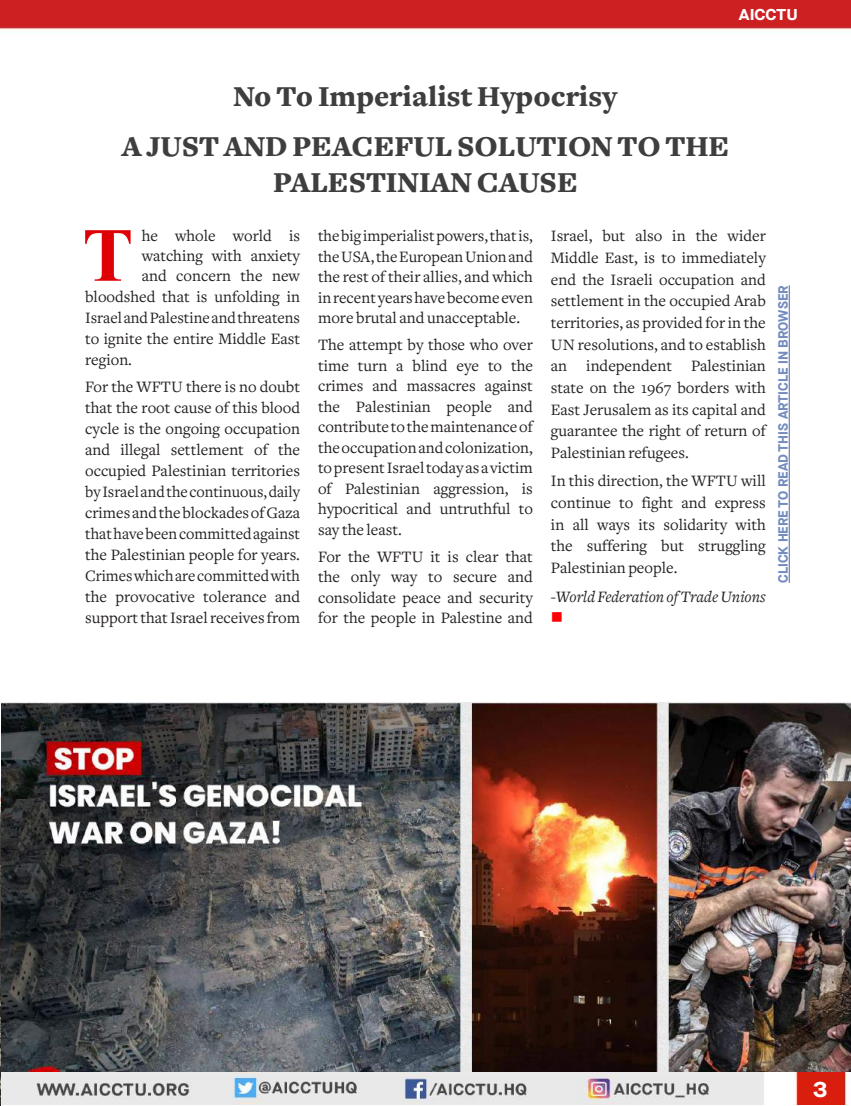
<style>
.page{position:relative;width:851px;height:1106px;background:#fff}
.page>*{position:absolute;margin:0;border:0;box-sizing:border-box;transform-origin:0 0}
.t1{font:700 76.35px "Times New Roman";color:#df0007}
.t2{font:900 30px/49.5px "Freight Text";color:#3e3e3f;text-align:center}
.t3{font:700 22.35px "Maison Neue";color:#fff;scale:1.09 1}
.t4{font:16.5px/20.4px "Freight Text";color:#231f20;text-align:justify}
.t5{font:italic 16.5px "Freight Text";color:#231f20}
.t6{font:16.5px "Wingdings";color:#f00}
.t7{font:700 15.75px "Maison Neue";color:#fff;scale:1.09 1}
.t8{font:700 13.5px "Maison Neue";color:#738cbd}
</style>
<div class="page">
<img style="left:0;top:0;width:850px;height:1104px">
<img style="left:1px;top:702px;width:849px;height:369px">
<hr style="left:788px;top:285px;width:1px;height:298px;background:#738cbd">
<img style="left:0;top:780px;width:1px;height:326px">
<p class="t7" style="left:738px;top:3px;width:56px">AICCTU</p>
<h2 class="t2" style="left:122px;top:72px;width:609px">No To Imperialist Hypocrisy<br>A JUST AND PEACEFUL SOLUTION TO THE</h2>
<h2 class="t2" style="left:273px;top:158px;width:306px">PALESTINIAN CAUSE</h2>
<h1 class="t1" style="left:82px;top:202px;width:52px">T</h1>
<p class="t4" style="left:142px;top:226px;width:160px">he whole world is</p>
<p class="t4" style="left:142px;top:246px;width:160px">watching with anxiety</p>
<p class="t4" style="left:142px;top:265px;width:160px">and concern the new</p>
<p class="t4" style="left:85px;top:286px;width:216px">bloodshed that is unfolding in</p>
<p class="t4" style="left:85px;top:307px;width:216px">Israel and Palestine and threatens</p>
<p class="t4" style="left:85px;top:328px;width:216px">to ignite the entire Middle East</p>
<p class="t4" style="left:85px;top:349px;width:48px">region.</p>
<p class="t4" style="left:85px;top:377px;width:216px;line-height:21px">For the WFTU there is no doubt that the root cause of this blood cycle is the ongoing occupation and illegal settlement of the occupied Palestinian territories by Israel and the continuous, daily crimes and the blockades of Gaza that have been committed against the Palestinian people for years.<br>Crimes which are committed with the provocative tolerance and support that Israel receives from</p>
<p class="t4" style="left:318px;top:226px;width:216px">the big imperialist powers, that is, the USA, the European Union and the rest of their allies, and which in recent years have become even more brutal and unacceptable.</p>
<p class="t4" style="left:318px;top:335px;width:216px">The attempt by those who over time turn a blind eye to the crimes and massacres against the Palestinian people and contribute to the maintenance of the occupation and colonization, to present Israel today as a victim of Palestinian aggression, is hypocritical and untruthful to say the least.</p>
<p class="t4" style="left:318px;top:546px;width:216px">For the WFTU it is clear that the only way to secure and consolidate peace and security for the people in Palestine and</p>
<p class="t4" style="left:551px;top:225px;width:216px;line-height:21.8px">Israel, but also in the wider Middle East, is to immediately end the Israeli occupation and settlement in the occupied Arab territories, as provided for in the UN resolutions, and to establish an independent Palestinian state on the 1967 borders with East Jerusalem as its capital and guarantee the right of return of Palestinian refugees.</p>
<p class="t4" style="left:551px;top:470px;width:216px;line-height:21.8px">In this direction, the WFTU will continue to fight and express in all ways its solidarity with the suffering but struggling Palestinian people.</p>
<p class="t5" style="left:551px;top:587px;width:216px">-World Federation of Trade Unions</p>
<p class="t6" style="left:551px;top:608px;width:14px">■</p>
<p class="t8" style="left:773px;top:583px;width:299px;rotate:-90deg">CLICK HERE TO READ THIS ARTICLE IN BROWSER</p>
<h3 class="t3" style="left:812px;top:1073px;width:15px">3</h3>
</div>
